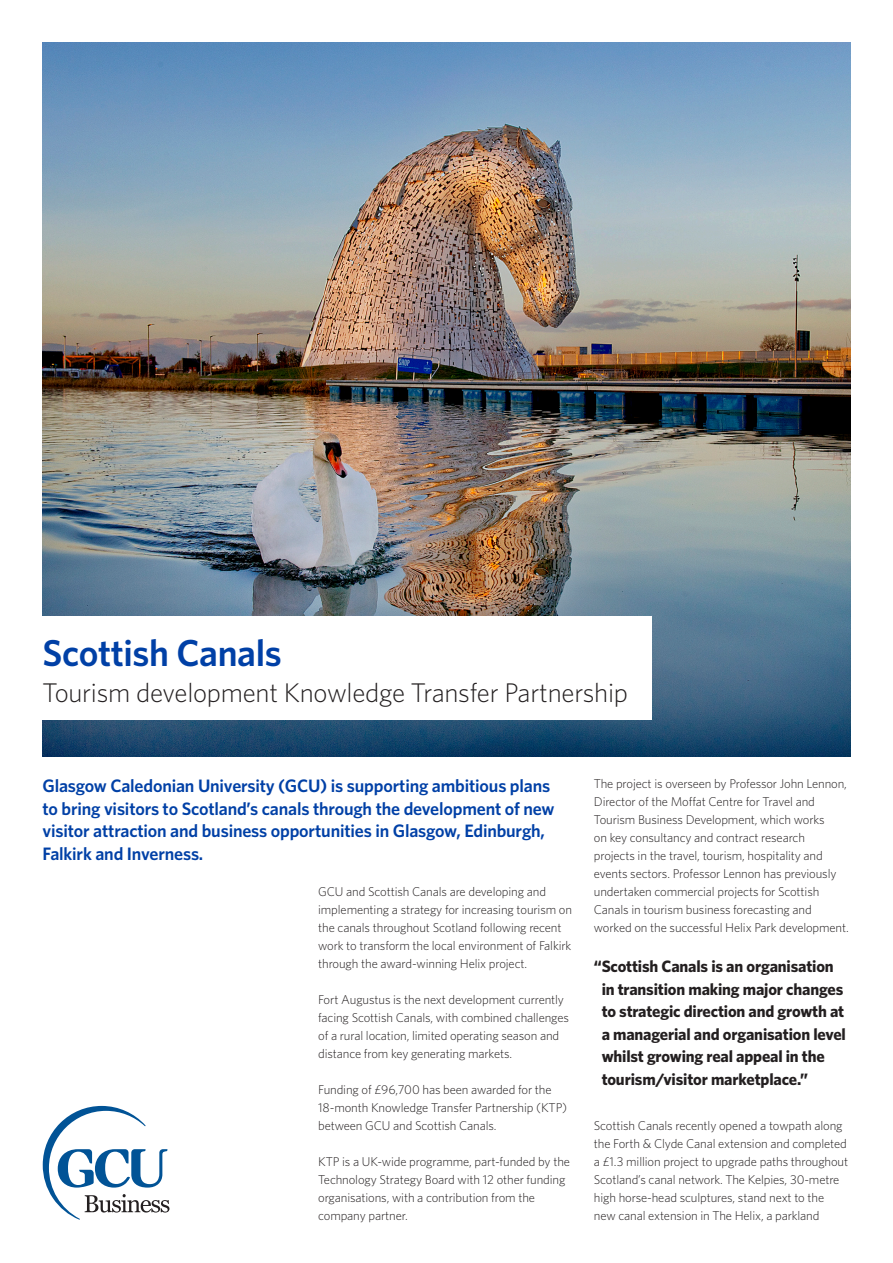
<style>
.page{position:relative;width:893px;height:1263px;background:#fff}
.page>*{position:absolute;margin:0;border:0;box-sizing:border-box;transform-origin:0 0}
.Qualifications{font:600 37.5px "Whitney";letter-spacing:-.01em;color:#0040a6}
.Qualifications-2{font:300 27px "Whitney";letter-spacing:-.01em;color:#231f20}
.BODY_TEXT{font:600 18px/22.5px "Whitney";letter-spacing:-.01em;color:#0040a6}
.t1{font:700 16.5px/22.5px "Whitney";letter-spacing:-.01em;color:#231f20}
.BODY_TEXT-2{font:300 12.75px/18px "Whitney";letter-spacing:-.01em;color:#231f20}
</style>
<div class="page">
<img style="left:43px;top:43px;width:807px;height:713px">
<div style="left:0;top:617px;width:651px;height:103px;background:#fff"></div>
<svg style="left:43px;top:1106px;width:126px;height:114px"></svg>
<p class="Qualifications" style="left:43px;top:628px;width:241px">Scottish Canals</p>
<p class="Qualifications-2" style="left:43px;top:675px;width:587px">Tourism development Knowledge Transfer Partnership</p>
<p class="BODY_TEXT" style="left:43px;top:774px;width:514px">Glasgow Caledonian University (GCU) is supporting ambitious plans to bring visitors to Scotland’s canals through the development of new visitor attraction and business opportunities in Glasgow, Edinburgh, Falkirk and Inverness.</p>
<p class="BODY_TEXT-2" style="left:594px;top:774px;width:256px">The project is overseen by Professor John Lennon, Director of the Moffat Centre for Travel and Tourism Business Development, which works<br>on key consultancy and contract research projects in the travel, tourism, hospitality and events sectors. Professor Lennon has previously undertaken commercial projects for Scottish Canals in tourism business forecasting and worked on the successful Helix Park development.</p>
<p class="BODY_TEXT-2" style="left:318px;top:882px;width:255px">GCU and Scottish Canals are developing and implementing a strategy for increasing tourism on the canals throughout Scotland following recent work to transform the local environment of Falkirk through the award-winning Helix project.</p>
<p class="BODY_TEXT-2" style="left:318px;top:990px;width:252px">Fort Augustus is the next development currently facing Scottish Canals, with combined challenges of a rural location, limited operating season and distance from key generating markets.</p>
<p class="BODY_TEXT-2" style="left:318px;top:1080px;width:250px">Funding of £96,700 has been awarded for the<br>18-month Knowledge Transfer Partnership (KTP) between GCU and Scottish Canals.</p>
<p class="BODY_TEXT-2" style="left:318px;top:1152px;width:253px">KTP is a UK-wide programme, part-funded by the Technology Strategy Board with 12 other funding organisations, with a contribution from the company partner.</p>
<p class="t1" style="left:602px;top:955px;width:246px;text-indent:-8px">“Scottish Canals is an organisation in transition making major changes to strategic direction and growth at a managerial and organisation level whilst growing real appeal in the tourism/visitor marketplace.”</p>
<p class="BODY_TEXT-2" style="left:594px;top:1116px;width:256px">Scottish Canals recently opened a towpath along the Forth &amp; Clyde Canal extension and completed a £1.3 million project to upgrade paths throughout Scotland’s canal network. The Kelpies, 30-metre high horse-head sculptures, stand next to the new canal extension in The Helix, a parkland</p>
</div>
